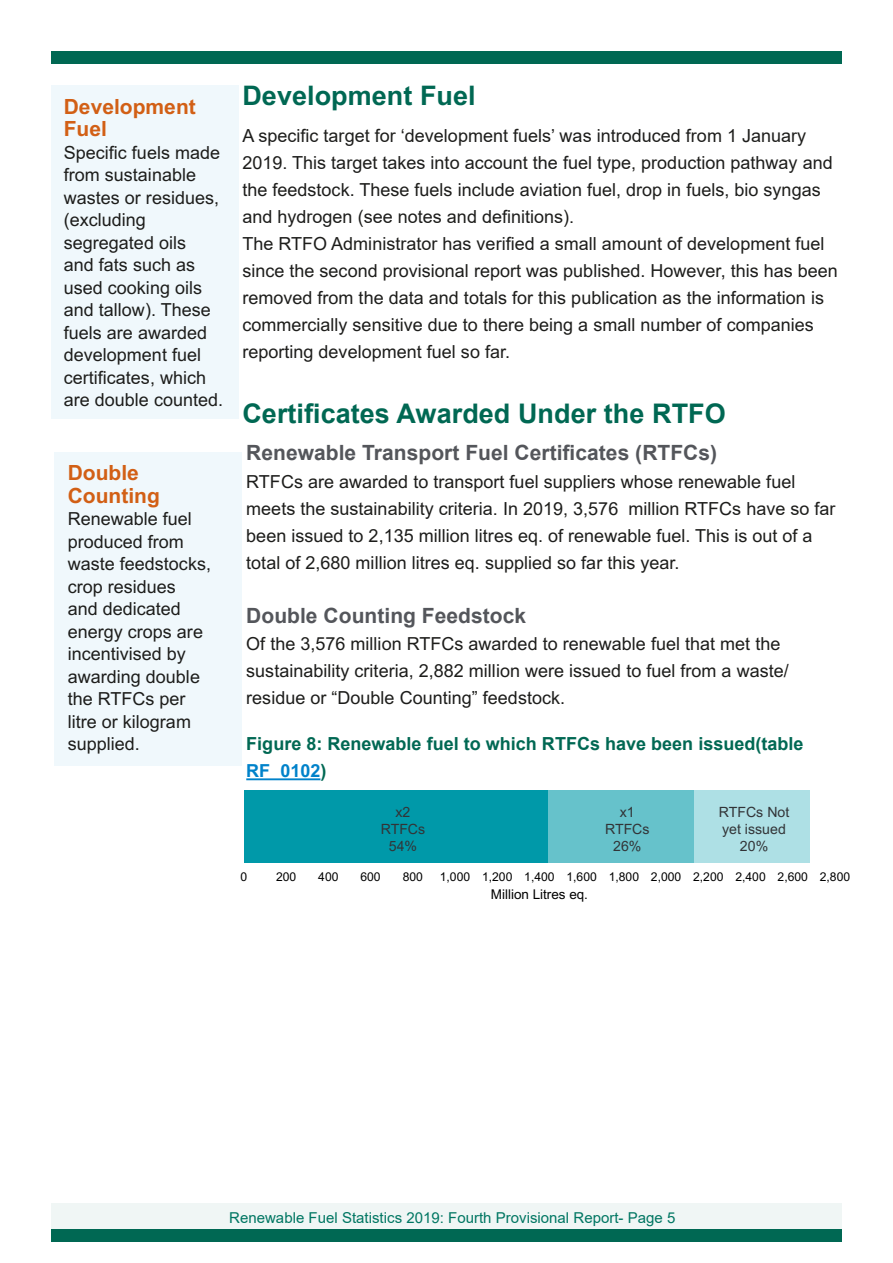
<style>
.page{position:relative;width:893px;height:1263px;background:#fff}
.page>*{position:absolute;margin:0;border:0;box-sizing:border-box;transform-origin:0 0}
.Page_Titles{font:700 27px "Arial";color:#006853}
.Page_Titles-2{font:27px "Arial Bold MT2";color:#006853}
.Sub-subtitles{font:700 21px "Arial";color:#54565b}
.Sidebar_Titles{font:21px/22.5px "Arial Bold MT2";color:#d25f15}
.Contents{font:18px/27px "Arial MT2";color:#1d1d1b}
.SideBar{font:18px/22.5px "Arial MT2";color:#1d1d1b}
.Contents-2{font:18px/27px "Arial";color:#1d1d1b}
.Figure_Titles{font:700 18px/27px "Arial";color:#006853}
.t1{font:15px "Arial";color:#007662}
.t2{font:14.1px/17px "Arial MT2";color:#323437;text-align:center}
.t3{font:13.5px "Arial MT2";color:#000}
.t4{font:12.15px "Arial MT2";color:#000}
.t5{font:12.15px "Arial";color:#000}
.s1{font-family:"Arial"}
.s2{font-family:"Arial MT2"}
.s3{font-family:"Arial Bold MT2";font-weight:400;color:#0082ca}
.s4{font-family:"Arial Bold MT2";font-weight:400}
</style>
<div class="page">
<div style="left:51px;top:1203px;width:791px;height:26px;background:#f0f6f5"></div>
<div style="left:51px;top:1229px;width:791px;height:13px;background:#006853"></div>
<div style="left:51px;top:51px;width:791px;height:13px;background:#006853"></div>
<div style="left:51px;top:85px;width:187px;height:334px;background:#f0f8fc"></div>
<hr style="left:246px;top:778px;width:74px;height:2px;background:#0082ca">
<div style="left:244px;top:790px;width:304px;height:73px;background:#0099a9"></div>
<div style="left:548px;top:790px;width:147px;height:73px;background:#66c2cb"></div>
<div style="left:695px;top:790px;width:115px;height:73px;background:#aee0e5"></div>
<div style="left:55px;top:452px;width:187px;height:314px;background:#f0f8fc"></div>
<p class="Sidebar_Titles" style="left:64px;top:95px;width:134px">Development<br>Fuel</p>
<p class="SideBar" style="left:64px;top:141px;width:161px"><span class="s1">Specific fuels made </span>from sustainable wastes or residues, (excluding segregated oils<br>and fats such as used cooking oils and tallow). These fuels are awarded development fuel <span class="s1">certificates, which </span>are double counted.</p>
<p class="Sidebar_Titles" style="left:68px;top:462px;width:94px">Double<br>Counting</p>
<p class="SideBar" style="left:68px;top:507px;width:145px">Renewable fuel produced from waste feedstocks, crop residues<br>and dedicated energy crops are incentivised by awarding double the RTFCs per litre or kilogram supplied.</p>
<p class="Page_Titles-2" style="left:242px;top:77px;width:235px">Development Fuel</p>
<p class="Contents-2" style="left:242px;top:122px;width:592px">A specific target for ‘development fuels’ was introduced from 1 January 2019. This target takes into account the fuel type, production pathway and <span class="s2">the feedstock. These fuels include aviation fuel, drop in fuels, bio syngas </span>and hydrogen (see notes and definitions).</p>
<p class="Contents" style="left:242px;top:230px;width:597px"><span class="s1">The RTFO Administrator has verified a small amount of development fuel </span>since the second provisional report was published. However, this has been removed from the data and totals for this publication as the information is commercially sensitive due to there being a small number of companies reporting development fuel so far.</p>
<p class="Page_Titles" style="left:242px;top:394px;width:485px">Certificates Awarded Under the RTFO</p>
<h3 class="Sub-subtitles" style="left:246px;top:438px;width:472px">Renewable Transport Fuel Certificates (RTFCs)</h3>
<p class="Contents" style="left:246px;top:468px;width:591px">RTFCs are awarded to transport fuel suppliers whose renewable fuel <span class="s1">meets the sustainability criteria. In 2019, 3,576 million RTFCs have so far </span>been issued to 2,135 million litres eq. of renewable fuel. This is out of a total of 2,680 million litres eq. supplied so far this year.</p>
<h3 class="Sub-subtitles" style="left:246px;top:600px;width:281px">Double Counting Feedstock</h3>
<p class="Contents" style="left:246px;top:630px;width:544px">Of the 3,576 million RTFCs awarded to renewable fuel that met the sustainability criteria, 2,882 million were issued to fuel from a waste/ residue or “Double Counting” feedstock.</p>
<p class="Figure_Titles" style="left:246px;top:731px;width:559px">Figure 8: Renewable fuel to which RTFCs have been issued(table<br><span class="s3">RF 0102</span><span class="s4">)</span></p>
<p class="t2" style="left:381px;top:803px;width:46px">x2<br>RTFCs<br><span class="s1">54%</span></p>
<p class="t2" style="left:605px;top:803px;width:46px">x1<br>RTFCs<br>26%</p>
<p class="t2" style="left:719px;top:803px;width:72px">RTFCs Not yet issued<br>20%</p>
<p class="t4" style="left:241px;top:868px;width:8px">0</p>
<p class="t4" style="left:276px;top:868px;width:22px">200</p>
<p class="t5" style="left:318px;top:868px;width:22px">400</p>
<p class="t4" style="left:360px;top:868px;width:22px">600</p>
<p class="t4" style="left:403px;top:868px;width:22px">800</p>
<p class="t4" style="left:440px;top:868px;width:412px">1,000 1,200 <span class="s1">1,400</span> 1,600 1,800 2,000 2,200 <span class="s1">2,400</span> 2,600 2,800</p>
<p class="t3" style="left:491px;top:885px;width:99px">Million Litres eq.</p>
<p class="t1" style="left:229px;top:1207px;width:448px">Renewable Fuel Statistics 2019: Fourth Provisional Report- Page 5</p>
</div>
